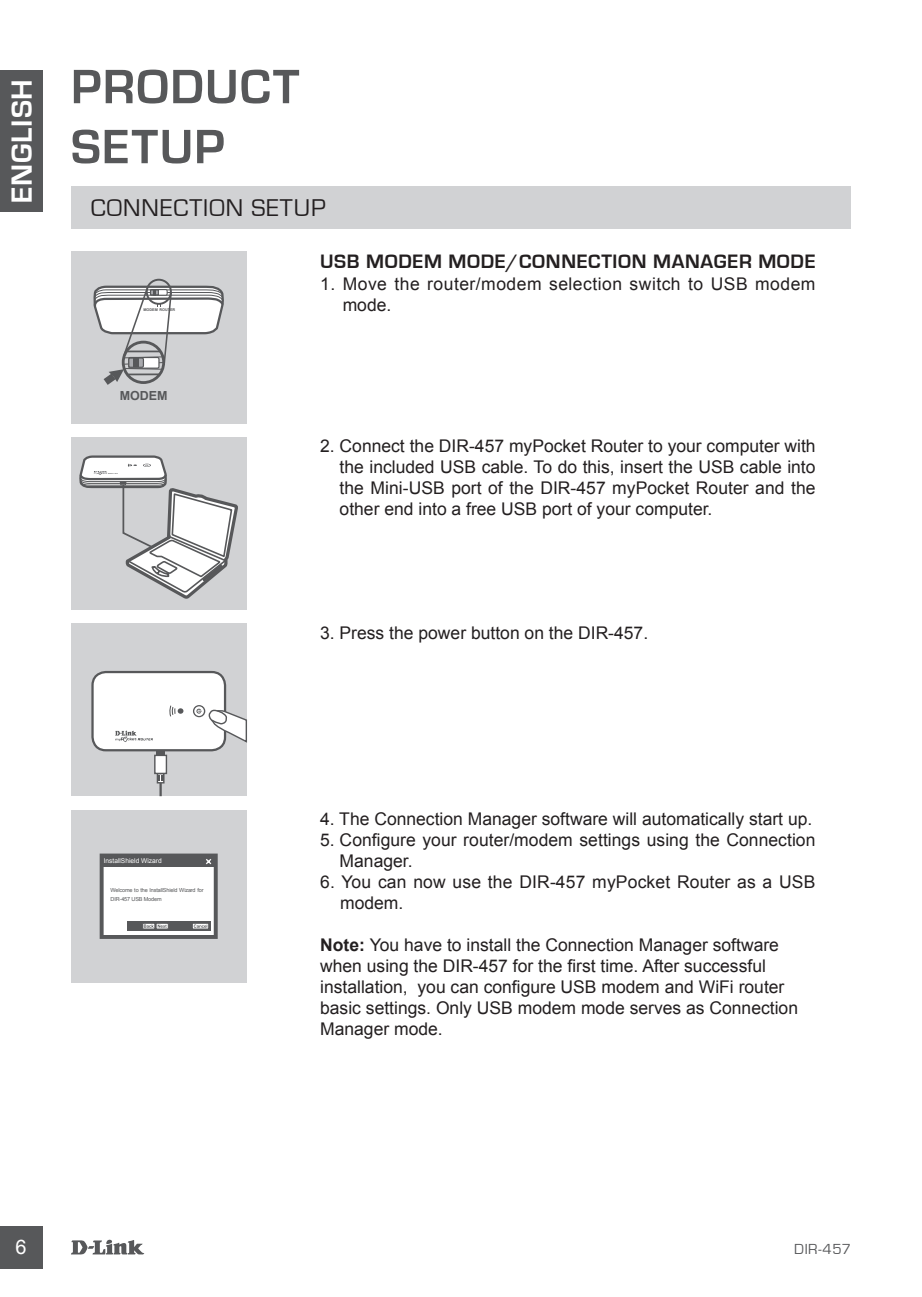
<style>
.page{position:relative;width:922px;height:1297px;background:#fff}
.page>*{position:absolute;margin:0;border:0;box-sizing:border-box;transform-origin:0 0}
.t1{font:700 50px/60px "Eurostile";letter-spacing:.03em;color:#57585a}
.t2{font:700 30px "Eurostile";letter-spacing:.025em;color:#fff}
.t3{font:25px "Eurostile";letter-spacing:.04em;color:#231f20}
.t4{font:700 20px "Eurostile";letter-spacing:.035em;color:#231f20}
.t5{font:20px "Arial";color:#fff}
.t6{font:17.5px/21px "Arial";color:#231f20}
.t7{font:17.5px/21px "Arial";letter-spacing:.03em;color:#231f20}
.t8{font:15px "Eurostile";letter-spacing:.035em;color:#57585a}
.t9{font:700 12.5px "Arial";color:#57585a}
.t10{font:6.5px "Arial";color:#fff}
.t11{font:5.5px/8.8px "Arial";letter-spacing:-.025em;color:#57585a}
.t12{font:700 3.75px "Arial";color:#57585a}
.s1{font-weight:700}
</style>
<div class="page">
<svg style="left:71px;top:1239px;width:73px;height:15px"></svg>
<div style="left:0;top:1226px;width:43px;height:43px;background:#57585a"></div>
<div style="left:0;top:70px;width:43px;height:142px;background:#57585a"></div>
<div style="left:71px;top:187px;width:779px;height:42px;background:#d1d2d4"></div>
<div style="left:71px;top:437px;width:175px;height:173px;background:#d1d2d4"></div>
<div style="left:71px;top:251px;width:175px;height:173px;background:#d1d2d4"></div>
<div style="left:146px;top:279px;width:26px;height:26px;border:2px solid #57585a;border-radius:50%"></div>
<svg style="left:93px;top:285px;width:131px;height:100px"></svg>
<div style="left:71px;top:624px;width:175px;height:172px;background:#d1d2d4"></div>
<div style="left:92px;top:672px;width:133px;height:78px;background:#fff;border-radius:13px"></div>
<div style="left:91px;top:671px;width:135px;height:80px;border:2px solid #57585a;border-radius:13px"></div>
<svg style="left:78px;top:454px;width:169px;height:290px"></svg>
<hr style="left:159px;top:753px;width:3px;height:43px;background:#57585a">
<svg style="left:157px;top:774px;width:7px;height:9px"></svg>
<svg style="left:158px;top:776px;width:6px;height:5px"></svg>
<div style="left:154px;top:755px;width:13px;height:19px;background:#fff;border:1px solid #57585a"></div>
<svg style="left:156px;top:751px;width:9px;height:4px"></svg>
<div style="left:71px;top:810px;width:175px;height:172px;background:#d1d2d4"></div>
<div style="left:100px;top:853px;width:118px;height:86px;background:#fff;border:4px solid #57585a"></div>
<div style="left:127px;top:921px;width:83px;height:10px;background:#57585a"></div>
<div style="left:103px;top:857px;width:111px;height:10px;background:#57585a"></div>
<svg style="left:206px;top:859px;width:6px;height:6px"></svg>
<svg style="left:156px;top:923px;width:12px;height:6px"></svg>
<svg style="left:143px;top:923px;width:11px;height:6px"></svg>
<svg style="left:144px;top:924px;width:23px;height:4px"></svg>
<svg style="left:192px;top:923px;width:17px;height:6px"></svg>
<svg style="left:194px;top:924px;width:13px;height:4px"></svg>
<h2 class="t2" style="left:5px;top:203px;width:125px;rotate:-90deg">ENGLISH</h2>
<h1 class="t1" style="left:71px;top:58px;width:230px">PRODUCT<br>SETUP</h1>
<h3 class="t3" style="left:91px;top:194px;width:236px">CONNECTION SETUP</h3>
<p class="t12" style="left:143px;top:307px;width:33px">MODEM ROUTER</p>
<p class="t9" style="left:120px;top:387px;width:49px">MODEM</p>
<p class="t4" style="left:320px;top:250px;width:497px">USB MODEM MODE/CONNECTION MANAGER MODE</p>
<p class="t7" style="left:342px;top:273px;width:474px;text-indent:-23px">1. Move the router/modem selection switch to USB modem mode.</p>
<p class="t6" style="left:339px;top:436px;width:477px;text-align:justify;text-indent:-19px">2. Connect the DIR-457 myPocket Router to your computer with the included USB cable. To do this, insert the USB cable into the Mini-USB port of the DIR-457 myPocket Router and the other end into a free USB port of your computer.</p>
<p class="t6" style="left:320px;top:622px;width:329px">3. Press the power button on the DIR-457.</p>
<p class="t10" style="left:104px;top:856px;width:59px">InstallShield Wizard</p>
<p class="t11" style="left:111px;top:886px;width:94px">Welcome to the InstallShield Wizard for<br>DIR-457 USB Modem</p>
<p class="t6" style="left:320px;top:808px;width:493px">4. The Connection Manager software will automatically start up.</p>
<p class="t6" style="left:339px;top:829px;width:477px;text-indent:-19px">5. Configure your router/modem settings using the Connection<br>Manager.</p>
<p class="t6" style="left:340px;top:871px;width:476px;text-indent:-20px">6. You can now use the DIR-457 myPocket Router as a USB modem.</p>
<p class="t6" style="left:320px;top:934px;width:479px"><span class="s1">Note:</span> You have to install the Connection Manager software when using the DIR-457 for the first time. After successful installation, you can configure USB modem and WiFi router basic settings. Only USB modem mode serves as Connection Manager mode.</p>
<p class="t5" style="left:15px;top:1234px;width:13px">6</p>
<p class="t8" style="left:794px;top:1241px;width:58px">DIR-457</p>
</div>
